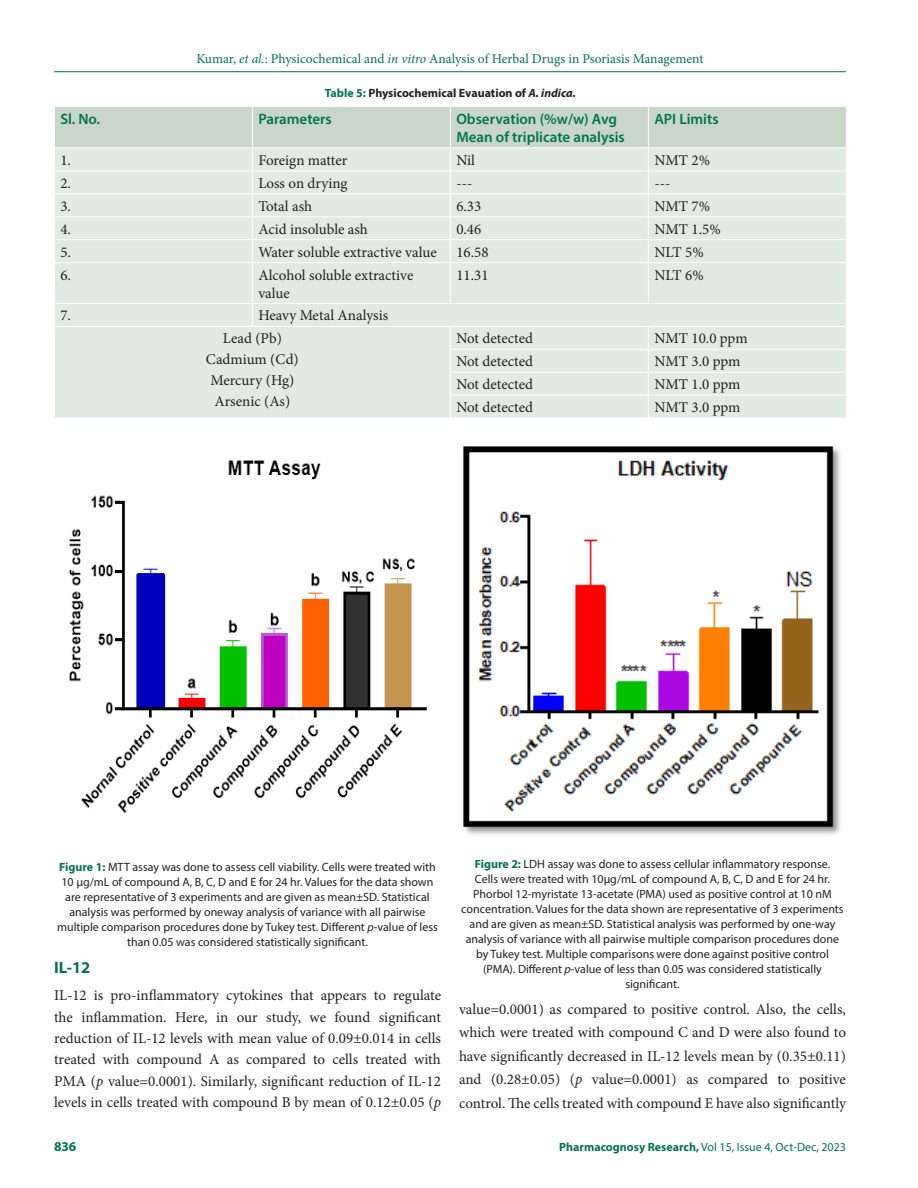
<style>
.page{position:relative;width:918px;height:1188px;background:#fff}
.page>*{position:absolute;margin:0;border:0;box-sizing:border-box;transform-origin:0 0}
.Heading_2{font:700 16.5px "Myriad Pro";color:#007645}
.Body_text__FO{font:15px/21.3px "Minion Pro";color:#231f20;text-align:justify}
.Table_Body{font:15px/18px "Minion Pro";color:#231f20}
.Table_Header{font:600 15px/18px "Myriad Pro";color:#007645}
.t1{font:13.5px "Minion Pro";color:#007645}
.t2{font:700 13.5px "Myriad Pro";color:#007645}
.FIG_Caption{font:12px/15px "Myriad Pro";color:#231f20;text-align:center}
.t3{font:12px "Myriad Pro";color:#007645}
.Table_Caption{font:700 12px "Myriad Pro";color:#231f20}
.s1{font-style:italic}
.s2{color:#007645}
.s3{font-weight:700;color:#007645}
.s4{font-weight:700}
</style>
<div class="page">
<hr style="left:54px;top:71px;width:792px;height:1px;background:#007645">
<div style="left:55px;top:263px;width:791px;height:155px;background:#e1eae3"></div>
<svg style="left:55px;top:107px;width:791px;height:155px"></svg>
<hr style="left:252px;top:263px;width:1px;height:40px;background:#fff">
<hr style="left:450px;top:263px;width:1px;height:40px;background:#fff">
<hr style="left:648px;top:263px;width:1px;height:40px;background:#fff">
<hr style="left:54px;top:303px;width:198px;height:1px;background:#fff">
<hr style="left:252px;top:303px;width:198px;height:1px;background:#fff">
<svg style="left:252px;top:304px;width:1px;height:22px"></svg>
<hr style="left:450px;top:303px;width:198px;height:1px;background:#fff">
<hr style="left:648px;top:303px;width:199px;height:1px;background:#fff">
<hr style="left:54px;top:326px;width:198px;height:1px;background:#fff">
<hr style="left:252px;top:326px;width:198px;height:1px;background:#fff">
<hr style="left:450px;top:326px;width:198px;height:1px;background:#fff">
<hr style="left:648px;top:326px;width:199px;height:1px;background:#fff">
<hr style="left:450px;top:349px;width:198px;height:1px;background:#fff">
<hr style="left:648px;top:349px;width:199px;height:1px;background:#fff">
<hr style="left:450px;top:372px;width:198px;height:1px;background:#fff">
<hr style="left:648px;top:372px;width:199px;height:1px;background:#fff">
<hr style="left:450px;top:395px;width:198px;height:1px;background:#fff">
<svg style="left:450px;top:327px;width:1px;height:91px"></svg>
<hr style="left:648px;top:395px;width:199px;height:1px;background:#fff">
<svg style="left:648px;top:327px;width:1px;height:91px"></svg>
<img style="left:69px;top:460px;width:358px;height:354px">
<img style="left:463px;top:446px;width:378px;height:389px">
<p class="t1" style="left:197px;top:50px;width:508px">Kumar, <span class="s1">et al.</span>: Physicochemical and <span class="s1">in vitro</span> Analysis of Herbal Drugs in Psoriasis Management</p>
<p class="Table_Caption" style="left:325px;top:85px;width:253px"><span class="s2">Table 5:</span> Physicochemical Evauation of <span class="s1">A. indica.</span></p>
<p class="Table_Header" style="left:60px;top:109px;width:41px">Sl. No.</p>
<p class="Table_Header" style="left:258px;top:109px;width:75px">Parameters</p>
<p class="Table_Header" style="left:456px;top:109px;width:170px">Observation (%w/w) Avg<br>Mean of triplicate analysis</p>
<p class="Table_Header" style="left:654px;top:109px;width:66px">API Limits</p>
<p class="Table_Body" style="left:60px;top:151px;width:12px">1.</p>
<p class="Table_Body" style="left:258px;top:151px;width:90px">Foreign matter</p>
<p class="Table_Body" style="left:456px;top:151px;width:20px">Nil</p>
<p class="Table_Body" style="left:654px;top:151px;width:57px">NMT 2%</p>
<p class="Table_Body" style="left:60px;top:174px;width:12px">2.</p>
<p class="Table_Body" style="left:258px;top:174px;width:91px">Loss on drying</p>
<p class="Table_Body" style="left:456px;top:174px;width:18px">---</p>
<p class="Table_Body" style="left:654px;top:174px;width:18px">---</p>
<p class="Table_Body" style="left:60px;top:197px;width:12px">3.</p>
<p class="Table_Body" style="left:258px;top:197px;width:55px">Total ash</p>
<p class="Table_Body" style="left:456px;top:197px;width:27px">6.33</p>
<p class="Table_Body" style="left:654px;top:197px;width:57px">NMT 7%</p>
<p class="Table_Body" style="left:60px;top:220px;width:12px">4.</p>
<p class="Table_Body" style="left:258px;top:220px;width:111px">Acid insoluble ash</p>
<p class="Table_Body" style="left:456px;top:220px;width:27px">0.46</p>
<p class="Table_Body" style="left:654px;top:220px;width:68px">NMT 1.5%</p>
<p class="Table_Body" style="left:60px;top:243px;width:12px">5.</p>
<p class="Table_Body" style="left:258px;top:243px;width:180px">Water soluble extractive value</p>
<p class="Table_Body" style="left:456px;top:243px;width:34px">16.58</p>
<p class="Table_Body" style="left:654px;top:243px;width:51px">NLT 5%</p>
<p class="Table_Body" style="left:60px;top:266px;width:12px">6.</p>
<p class="Table_Body" style="left:258px;top:266px;width:157px">Alcohol soluble extractive value</p>
<p class="Table_Body" style="left:456px;top:266px;width:34px">11.31</p>
<p class="Table_Body" style="left:654px;top:266px;width:51px">NLT 6%</p>
<p class="Table_Body" style="left:60px;top:307px;width:12px">7.</p>
<p class="Table_Body" style="left:258px;top:307px;width:131px">Heavy Metal Analysis</p>
<p class="Table_Body" style="left:223px;top:330px;width:61px">Lead (Pb)</p>
<p class="Table_Body" style="left:206px;top:351px;width:94px">Cadmium (Cd)</p>
<p class="Table_Body" style="left:210px;top:372px;width:85px">Mercury (Hg)</p>
<p class="Table_Body" style="left:214px;top:393px;width:77px">Arsenic (As)</p>
<p class="Table_Body" style="left:456px;top:330px;width:78px">Not detected</p>
<p class="Table_Body" style="left:654px;top:330px;width:95px">NMT 10.0 ppm</p>
<p class="Table_Body" style="left:456px;top:353px;width:78px">Not detected</p>
<p class="Table_Body" style="left:654px;top:353px;width:88px">NMT 3.0 ppm</p>
<p class="Table_Body" style="left:456px;top:375px;width:78px">Not detected</p>
<p class="Table_Body" style="left:654px;top:375px;width:88px">NMT 1.0 ppm</p>
<p class="Table_Body" style="left:456px;top:398px;width:78px">Not detected</p>
<p class="Table_Body" style="left:654px;top:398px;width:88px">NMT 3.0 ppm</p>
<p class="FIG_Caption" style="left:57px;top:859px;width:382px"><span class="s3">Figure 1:</span> MTT assay was done to assess cell viability. Cells were treated with 10 μg/mL of compound A, B, C, D and E for 24 hr. Values for the data shown are representative of 3 experiments and are given as mean±SD. Statistical analysis was performed by oneway analysis of variance with all pairwise multiple comparison procedures done by Tukey test. Different <span class="s1">p</span>-value of less than 0.05 was considered statistically significant.</p>
<p class="FIG_Caption" style="left:461px;top:856px;width:384px"><span class="s3">Figure 2:</span> LDH assay was done to assess cellular inflammatory response.<br>Cells were treated with 10μg/mL of compound A, B, C, D and E for 24 hr.<br>Phorbol 12-myristate 13-acetate (PMA) used as positive control at 10 nM concentration. Values for the data shown are representative of 3 experiments and are given as mean±SD. Statistical analysis was performed by one-way analysis of variance with all pairwise multiple comparison procedures done by Tukey test. Multiple comparisons were done against positive control (PMA). Different <span class="s1">p</span>-value of less than 0.05 was considered statistically significant.</p>
<p class="Heading_2" style="left:54px;top:957px;width:38px">IL-12</p>
<p class="Body_text__FO" style="left:54px;top:985px;width:389px">IL-12 is pro-inflammatory cytokines that appears to regulate the inflammation. Here, in our study, we found significant reduction of IL-12 levels with mean value of 0.09±0.014 in cells treated with compound A as compared to cells treated with PMA (<span class="s1">p</span> value=0.0001). Similarly, significant reduction of IL-12 levels in cells treated with compound B by mean of 0.12±0.05 (<span class="s1">p</span></p>
<p class="Body_text__FO" style="left:459px;top:997px;width:389px;line-height:23.4px">value=0.0001) as compared to positive control. Also, the cells, which were treated with compound C and D were also found to have significantly decreased in IL-12 levels mean by (0.35±0.11) and (0.28±0.05) (<span class="s1">p</span> value=0.0001) as compared to positive control. The cells treated with compound E have also significantly</p>
<p class="t2" style="left:54px;top:1137px;width:24px">836</p>
<p class="t3" style="left:559px;top:1139px;width:288px"><span class="s4">Pharmacognosy Research,</span> Vol 15, Issue 4, Oct-Dec, 2023</p>
</div>
